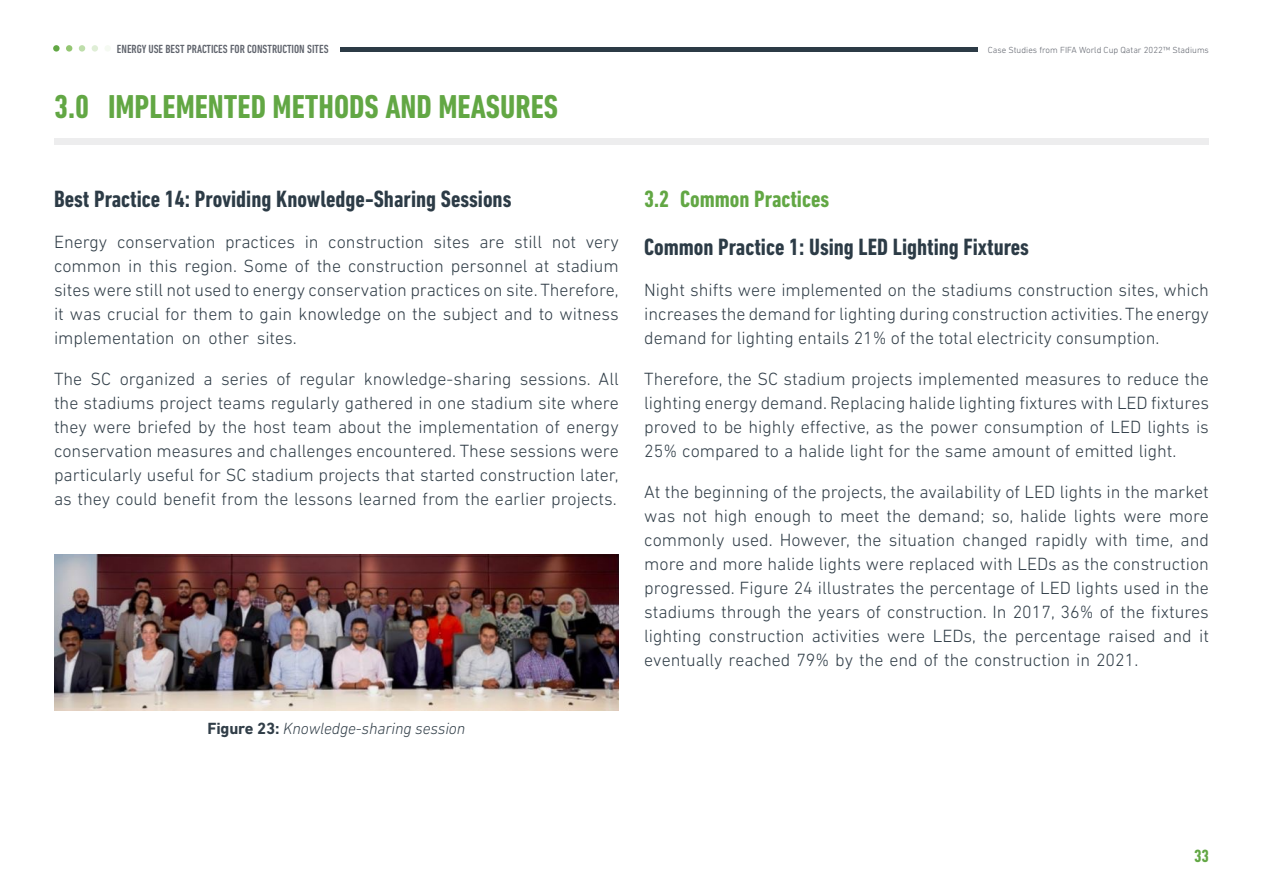
<style>
.page{position:relative;width:1263px;height:893px;background:#fff}
.page>*{position:absolute;margin:0;border:0;box-sizing:border-box;transform-origin:0 0}
.t1{font:700 condensed 33.75px "DIN Next LT Pro";color:#62a744}
.t2{font:700 condensed 24px "DIN Next LT Pro";color:#2c3b46}
.t3{font:700 condensed 24px "DIN Next LT Pro";color:#62a744}
.t4{font:300 18px/24px "DIN Next LT Pro";color:#313e48;text-align:justify}
.t5{font:700 condensed 18px "DIN Next LT Pro";color:#62a744}
.t6{font:italic 300 16.5px "DIN Next LT Pro";letter-spacing:-.01em;color:#313e48}
.t7{font:500 condensed 12px "DIN Next LT Pro";color:#60646d}
.t8{font:300 9px "DIN Next LT Pro";color:#60646d}
.s1{font-weight:700;font-style:normal}
</style>
<div class="page">
<div style="left:340px;top:47px;width:638px;height:5px;background:#2c3b46"></div>
<div style="left:53px;top:45px;width:7px;height:7px;background:#62a744;border-radius:50%"></div>
<div style="left:66px;top:45px;width:6px;height:7px;background:#94c672;border-radius:50%"></div>
<div style="left:79px;top:45px;width:6px;height:7px;background:#bedeab;border-radius:50%"></div>
<div style="left:92px;top:45px;width:6px;height:7px;background:#dfeed6;border-radius:50%"></div>
<div style="left:104px;top:45px;width:7px;height:7px;background:#f5faf2;border-radius:50%"></div>
<div style="left:54px;top:138px;width:1155px;height:7px;background:#ededee"></div>
<img style="left:54px;top:555px;width:565px;height:155px">
<p class="t7" style="left:117px;top:42px;width:213px">ENERGY USE BEST PRACTICES FOR CONSTRUCTION SITES</p>
<h1 class="t1" style="left:54px;top:88px;width:506px">3.0 IMPLEMENTED METHODS AND MEASURES</h1>
<p class="t8" style="left:988px;top:45px;width:223px">Case Studies from FIFA World Cup Qatar 2022™ Stadiums</p>
<h2 class="t2" style="left:54px;top:185px;width:459px">Best Practice 14: Providing Knowledge-Sharing Sessions</h2>
<p class="t4" style="left:54px;top:230px;width:566px">Energy conservation practices in construction sites are still not very common in this region. Some of the construction personnel at stadium sites were still not used to energy conservation practices on site. Therefore, it was crucial for them to gain knowledge on the subject and to witness implementation on other sites.</p>
<p class="t4" style="left:54px;top:367px;width:566px">The SC organized a series of regular knowledge-sharing sessions. All the stadiums project teams regularly gathered in one stadium site where they were briefed by the host team about the implementation of energy conservation measures and challenges encountered. These sessions were particularly useful for SC stadium projects that started construction later, as they could benefit from the lessons learned from the earlier projects.</p>
<p class="t6" style="left:207px;top:719px;width:260px"><span class="s1">Figure 23:</span> Knowledge-sharing session</p>
<h2 class="t3" style="left:644px;top:185px;width:186px">3.2 Common Practices</h2>
<h2 class="t2" style="left:644px;top:233px;width:386px">Common Practice 1: Using LED Lighting Fixtures</h2>
<p class="t4" style="left:644px;top:278px;width:566px">Night shifts were implemented on the stadiums construction sites, which increases the demand for lighting during construction activities. The energy demand for lighting entails 21% of the total electricity consumption.</p>
<p class="t4" style="left:644px;top:367px;width:566px">Therefore, the SC stadium projects implemented measures to reduce the lighting energy demand. Replacing halide lighting fixtures with LED fixtures proved to be highly effective, as the power consumption of LED lights is 25% compared to a halide light for the same amount of emitted light.</p>
<p class="t4" style="left:644px;top:480px;width:566px">At the beginning of the projects, the availability of LED lights in the market was not high enough to meet the demand; so, halide lights were more commonly used. However, the situation changed rapidly with time, and more and more halide lights were replaced with LEDs as the construction progressed. Figure 24 illustrates the percentage of LED lights used in the stadiums through the years of construction. In 2017, 36% of the fixtures lighting construction activities were LEDs, the percentage raised and it eventually reached 79% by the end of the construction in 2021.</p>
<p class="t5" style="left:1194px;top:845px;width:16px">33</p>
</div>
